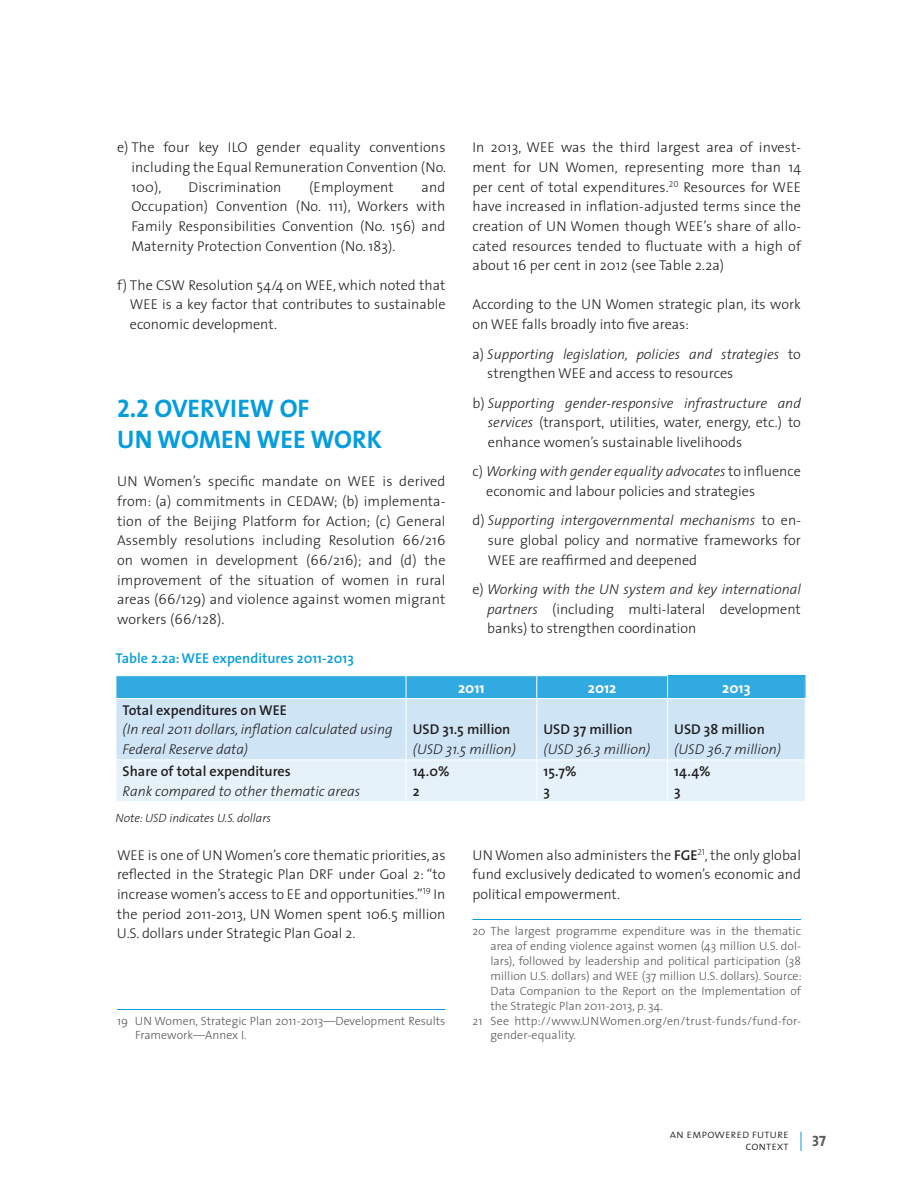
<style>
.page{position:relative;width:918px;height:1188px;background:#fff}
.page>*{position:absolute;margin:0;border:0;box-sizing:border-box;transform-origin:0 0}
.t1{font:25.5px/30.6px "The Sans Bold Caps";color:#069ddc}
.t2{font:700 15px "The Sans";color:#fff}
.t3{font:15px "The Sans Bold Caps";color:#57585a}
.t4{font:300 14.25px/19.6px "The Sans";color:#231f20;text-align:justify}
.t5{font:italic 300 14.25px/19.6px "The Sans";color:#231f20}
.t6{font:600 14.25px/19.5px "The Sans";color:#231f20}
.t7{font:600 14.25px "The Sans";color:#069ddc}
.t8{font:300 12px/15px "The Sans";color:#57585a}
.t9{font:300 12px "The Sans";letter-spacing:.02em;color:#57585a}
.t10{font:italic 300 12px "The Sans";color:#231f20}
.t11{font:12px/12px "The Sans Light Caps";color:#231f20;text-align:right}
.s1{font-style:normal}
.s2{font-style:italic}
.s3{font-weight:600}
</style>
<div class="page">
<svg style="left:801px;top:1132px;width:1px;height:19px"></svg>
<hr style="left:117px;top:1009px;width:329px;height:1px;background:#069ddc">
<hr style="left:472px;top:919px;width:329px;height:1px;background:#069ddc">
<hr style="left:668px;top:675px;width:138px;height:1px;background:#069ddc">
<svg style="left:116px;top:676px;width:690px;height:125px;background:#badef3"></svg>
<hr style="left:116px;top:698px;width:290px;height:1px;background:#fff">
<hr style="left:406px;top:698px;width:131px;height:1px;background:#fff">
<hr style="left:537px;top:698px;width:131px;height:1px;background:#fff">
<hr style="left:668px;top:698px;width:138px;height:1px;background:#fff">
<hr style="left:116px;top:760px;width:290px;height:1px;background:#fff">
<hr style="left:406px;top:760px;width:131px;height:1px;background:#fff">
<hr style="left:537px;top:760px;width:131px;height:1px;background:#fff">
<hr style="left:668px;top:760px;width:137px;height:1px;background:#fff">
<hr style="left:116px;top:699px;width:1px;height:61px;background:#fff">
<hr style="left:406px;top:699px;width:1px;height:61px;background:#fff">
<hr style="left:536px;top:699px;width:1px;height:61px;background:#fff">
<hr style="left:667px;top:699px;width:1px;height:61px;background:#fff">
<hr style="left:805px;top:699px;width:1px;height:61px;background:#fff">
<hr style="left:116px;top:760px;width:1px;height:41px;background:#fff">
<hr style="left:406px;top:760px;width:1px;height:41px;background:#fff">
<hr style="left:536px;top:760px;width:1px;height:41px;background:#fff">
<hr style="left:667px;top:760px;width:1px;height:41px;background:#fff">
<hr style="left:805px;top:760px;width:1px;height:41px;background:#fff">
<p class="t4" style="left:131px;top:137px;width:316px;text-indent:-14px">e) The four key ILO gender equality conventions including the Equal Remuneration Convention (No.<br>100),</p>
<p class="t4" style="left:189px;top:176px;width:94px">Discrimination</p>
<p class="t4" style="left:309px;top:176px;width:86px">(Employment</p>
<p class="t4" style="left:131px;top:176px;width:316px;text-indent:290px">and Occupation) Convention (No. 111), Workers with Family Responsibilities Convention (No. 156) and Maternity Protection Convention (No. 183).</p>
<p class="t4" style="left:130px;top:275px;width:317px;text-indent:-13px">f) The CSW Resolution 54/4 on WEE, which noted that WEE is a key factor that contributes to sustainable economic development.</p>
<h1 class="t1" style="left:117px;top:392px;width:266px">2.2 OVERVIEW OF<br>UN WOMEN WEE WORK</h1>
<p class="t4" style="left:117px;top:471px;width:330px">UN Women’s specific mandate on WEE is derived from: (a) commitments in CEDAW; (b) implementa&shy;tion of the Beijing Platform for Action; (c) General Assembly resolutions including Resolution 66/216 on women in development (66/216); and (d) the improvement of the situation of women in rural areas (66/129) and violence against women migrant workers (66/128).</p>
<p class="t7" style="left:116px;top:646px;width:240px">Table 2.2a: WEE expenditures 2011-2013</p>
<p class="t4" style="left:472px;top:137px;width:330px">In 2013, WEE was the third largest area of invest&shy;ment for UN Women, representing more than 14 per cent of total expenditures.<sup>20</sup> Resources for WEE have increased in inflation-adjusted terms since the creation of UN Women though WEE’s share of allo&shy;cated resources tended to fluctuate with a high of about 16 per cent in 2012 (see Table 2.2a)</p>
<p class="t4" style="left:472px;top:294px;width:330px">According to the UN Women strategic plan, its work on WEE falls broadly into five areas:</p>
<p class="t5" style="left:487px;top:343px;width:315px;text-indent:-15px"><span class="s1">a)</span> Supporting legislation, policies and strategies <span class="s1">to strengthen WEE and access to resources</span></p>
<p class="t4" style="left:488px;top:393px;width:315px;text-indent:-15px">b) <span class="s2">Supporting gender-responsive infrastructure and services</span> (transport, utilities, water, energy, etc.) to enhance women’s sustainable livelihoods</p>
<p class="t4" style="left:486px;top:461px;width:316px;text-indent:-14px">c) <span class="s2">Working with gender equality advocates</span> to influence economic and labour policies and strategies</p>
<p class="t4" style="left:488px;top:510px;width:315px;text-indent:-15px">d) <span class="s2">Supporting intergovernmental mechanisms</span> to en&shy;sure global policy and normative frameworks for WEE are reaffirmed and deepened</p>
<p class="t4" style="left:487px;top:579px;width:315px;text-indent:-15px">e) <span class="s2">Working with the UN system and key international partners</span> (including multi-lateral development banks) to strengthen coordination</p>
<p class="t2" style="left:458px;top:675px;width:28px">2011</p>
<p class="t2" style="left:588px;top:675px;width:30px">2012</p>
<p class="t2" style="left:722px;top:675px;width:30px">2013</p>
<p class="t6" style="left:123px;top:700px;width:166px">Total expenditures on WEE</p>
<p class="t5" style="left:123px;top:719px;width:272px">(In real 2011 dollars, inflation calculated using<br>Federal Reserve data)</p>
<p class="t6" style="left:413px;top:719px;width:99px">USD 31.5 million</p>
<p class="t5" style="left:413px;top:739px;width:105px">(USD 31.5 million)</p>
<p class="t6" style="left:544px;top:719px;width:91px">USD 37 million</p>
<p class="t5" style="left:544px;top:739px;width:108px">(USD 36.3 million)</p>
<p class="t6" style="left:674px;top:719px;width:92px">USD 38 million</p>
<p class="t5" style="left:674px;top:739px;width:108px">(USD 36.7 million)</p>
<p class="t6" style="left:123px;top:761px;width:170px">Share of total expenditures</p>
<p class="t5" style="left:123px;top:781px;width:239px">Rank compared to other thematic areas</p>
<p class="t10" style="left:116px;top:808px;width:157px">Note: USD indicates U.S. dollars</p>
<p class="t6" style="left:413px;top:761px;width:38px">14.0%<br>2</p>
<p class="t6" style="left:544px;top:761px;width:35px">15.7%<br>3</p>
<p class="t6" style="left:674px;top:761px;width:38px">14.4%<br>3</p>
<p class="t4" style="left:117px;top:845px;width:330px">WEE is one of UN Women’s core thematic priorities, as reflected in the Strategic Plan DRF under Goal 2: “to increase women’s access to EE and opportunities.”<sup>19</sup> In the period 2011-2013, UN Women spent 106.5 million U.S. dollars under Strategic Plan Goal 2.</p>
<p class="t8" style="left:135px;top:1013px;width:312px;text-indent:-18px">19 UN Women, Strategic Plan 2011-2013—Development Results<br>Framework—Annex I.</p>
<p class="t4" style="left:472px;top:845px;width:330px">UN Women also administers the <span class="s3">FGE</span><sup>21</sup>, the only global fund exclusively dedicated to women’s economic and political empowerment.</p>
<p class="t8" style="left:472px;top:923px;width:330px">20 The largest programme expenditure was in the thematic</p>
<p class="t8" style="left:490px;top:938px;width:312px">area of ending violence against women (43 million U.S. dol-</p>
<p class="t8" style="left:490px;top:953px;width:312px">lars), followed by leadership and political participation (38</p>
<p class="t8" style="left:490px;top:968px;width:313px">million U.S. dollars) and WEE (37 million U.S. dollars). Source:</p>
<p class="t8" style="left:490px;top:983px;width:312px">Data Companion to the Report on the Implementation of</p>
<p class="t8" style="left:490px;top:998px;width:174px">the Strategic Plan 2011-2013, p. 34.</p>
<p class="t9" style="left:472px;top:1011px;width:330px">21 See http://www.UNWomen.org/en/trust-funds/fund-for-</p>
<p class="t8" style="left:490px;top:1028px;width:87px">gender-equality.</p>
<p class="t11" style="left:670px;top:1128px;width:120px">an empowered future context</p>
<p class="t3" style="left:812px;top:1129px;width:15px">37</p>
</div>
